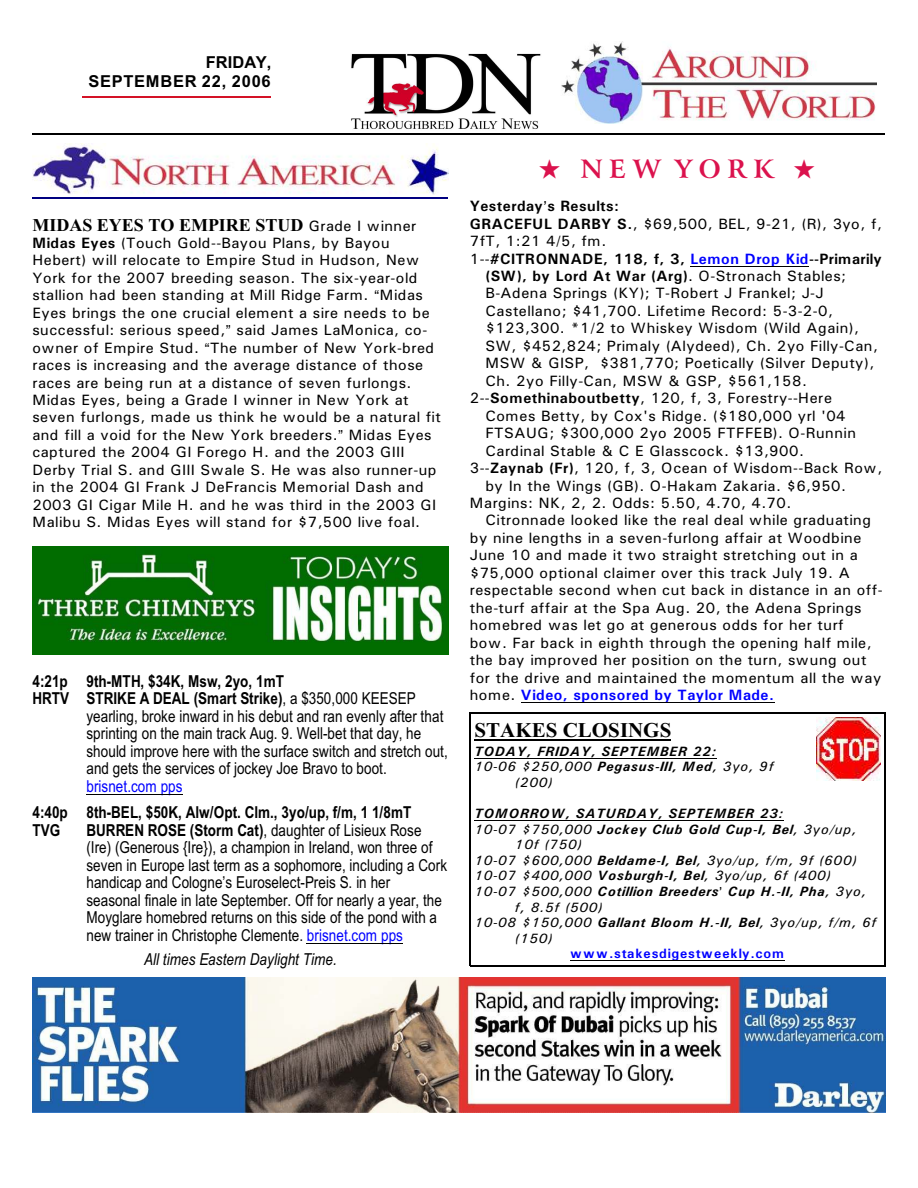
<style>
.page{position:relative;width:918px;height:1188px;background:#fff}
.page>*{position:absolute;margin:0;border:0;box-sizing:border-box;transform-origin:0 0}
.t1{font:700 25.5px "Arrus BT";letter-spacing:.255em;color:#db124d}
.t2{font:700 21px "Times New Roman";letter-spacing:.005em;color:#000}
.t3{font:700 18px "Times New Roman";color:#000}
.t4{font:16.5px/17.4px "Arial Narrow";letter-spacing:.005em;color:#000}
.t5{font:700 16.5px/17.4px "Arial Narrow";letter-spacing:.005em;color:#000}
.t6{font:italic 16.5px "Arial Narrow";letter-spacing:.005em;color:#000}
.t7{font:700 16.5px/19.8px "Arial";letter-spacing:.04em;color:#000;text-align:right}
.t8{font:16.5px "Arial Narrow";letter-spacing:.005em;color:#00f}
.t9{font:15px/17.4px "Univers";letter-spacing:.03em;color:#000}
.t10{font:700 15px "Univers";letter-spacing:.03em;color:#000}
.t11{font:700 15px "Univers";letter-spacing:.03em;color:#00f}
.t12{font:italic 13.5px "Univers";letter-spacing:.065em;color:#000}
.t13{font:italic 700 13.5px "Univers";letter-spacing:.065em;color:#000}
.t14{font:700 13.5px "Univers";letter-spacing:.065em;color:#00f}
.s1{font-family:"Univers";font-weight:400;font-size:15px}
.s2{font-weight:700}
.s3{font-weight:400}
.s4{color:#00f}
.s5{font-weight:400;color:#000}
</style>
<div class="page">
<hr style="left:82px;top:96px;width:189px;height:2px;background:#d41226">
<img style="left:561px;top:41px;width:315px;height:82px">
<img style="left:351px;top:53px;width:190px;height:77px">
<hr style="left:32px;top:134px;width:853px;height:1px;background:#000">
<img style="left:32px;top:143px;width:416px;height:51px">
<hr style="left:32px;top:197px;width:416px;height:1px;background:#000080">
<img style="left:32px;top:547px;width:416px;height:108px">
<hr style="left:86px;top:794px;width:97px;height:1px;background:#000">
<hr style="left:307px;top:943px;width:96px;height:1px;background:#000">
<img style="left:816px;top:717px;width:65px;height:63px">
<hr style="left:474px;top:740px;width:197px;height:1px;background:#000">
<hr style="left:474px;top:758px;width:243px;height:1px;background:#000">
<hr style="left:474px;top:821px;width:310px;height:1px;background:#000">
<hr style="left:570px;top:960px;width:215px;height:1px;background:#000">
<hr style="left:470px;top:712px;width:1px;height:254px;background:#000">
<hr style="left:884px;top:712px;width:1px;height:254px;background:#000">
<hr style="left:470px;top:712px;width:415px;height:1px;background:#000">
<hr style="left:470px;top:965px;width:415px;height:1px;background:#000">
<hr style="left:690px;top:266px;width:119px;height:1px;background:#000">
<hr style="left:521px;top:702px;width:253px;height:1px;background:#000">
<img style="left:32px;top:977px;width:854px;height:135px">
<hr style="left:744px;top:1050px;width:141px;height:1px;background:#1c61ab">
<p class="t7" style="left:88px;top:53px;width:184px">FRIDAY,<br>SEPTEMBER 22, 2006</p>
<p class="t3" style="left:32px;top:218px;width:386px">MIDAS EYES TO EMPIRE STUD <span class="s1">Grade I winner</span></p>
<p class="t9" style="left:32px;top:235px;width:410px"><span class="s2">Midas Eyes</span> (Touch Gold--Bayou Plans, by Bayou Hebert) will relocate to Empire Stud in Hudson, New York for the 2007 breeding season. The six-year-old stallion had been standing at Mill Ridge Farm. Midas Eyes brings the one crucial element a sire needs to be successful: serious speed, said James LaMonica, co&shy;owner of Empire Stud. The number of New York-bred races is increasing and the average distance of those races are being run at a distance of seven furlongs.<br>Midas Eyes, being a Grade I winner in New York at seven furlongs, made us think he would be a natural fit and fill a void for the New York breeders. Midas Eyes captured the 2004 GI Forego H. and the 2003 GIII Derby Trial S. and GIII Swale S. He was also runner-up in the 2004 GI Frank J DeFrancis Memorial Dash and 2003 GI Cigar Mile H. and he was third in the 2003 GI Malibu S. Midas Eyes will stand for $7,500 live foal.</p>
<p class="t5" style="left:32px;top:674px;width:253px">4:21p 9th-MTH, $34K, Msw, 2yo, 1mT</p>
<p class="t5" style="left:32px;top:691px;width:385px">HRTV STRIKE A DEAL (Smart Strike)<span class="s3">, a $350,000 KEESEP</span></p>
<p class="t4" style="left:86px;top:709px;width:359px">yearling, broke inward in his debut and ran evenly after that</p>
<p class="t4" style="left:86px;top:726px;width:337px">sprinting on the main track Aug. 9. Well-bet that day, he</p>
<p class="t4" style="left:86px;top:744px;width:363px">should improve here with the surface switch and stretch out,</p>
<p class="t4" style="left:86px;top:761px;width:302px">and gets the services of jockey Joe Bravo to boot.</p>
<p class="t8" style="left:86px;top:780px;width:98px">brisnet.com pps</p>
<p class="t5" style="left:32px;top:806px;width:380px">4:40p 8th-BEL, $50K, Alw/Opt. Clm., 3yo/up, f/m, 1 1/8mT<br>TVG</p>
<p class="t4" style="left:86px;top:823px;width:362px"><span class="s2">BURREN ROSE (Storm Cat)</span>, daughter of Lisieux Rose (Ire) (Generous {Ire}), a champion in Ireland, won three of seven in Europe last term as a sophomore, including a Cork handicap and Cologne’s Euroselect-Preis S. in her seasonal finale in late September. Off for nearly a year, the Moyglare homebred returns on this side of the pond with a new trainer in Christophe Clemente. <span class="s4">brisnet.com pps</span></p>
<p class="t6" style="left:144px;top:953px;width:194px">All times Eastern Daylight Time.</p>
<h1 class="t1" style="left:539px;top:158px;width:278px">★ NEW YORK ★</h1>
<p class="t10" style="left:470px;top:201px;width:151px">Yesterday s Results:</p>
<p class="t9" style="left:470px;top:216px;width:414px"><span class="s2">GRACEFUL DARBY S.</span>, $69,500, BEL, 9-21, (R), 3yo, f,</p>
<p class="t9" style="left:470px;top:234px;width:138px">7fT, 1:21 4/5, fm.</p>
<p class="t10" style="left:470px;top:253px;width:414px"><span class="s3">1--</span>#CITRONNADE, 118, f, 3, <span class="s4">Lemon Drop Kid</span>--Primarily</p>
<p class="t10" style="left:485px;top:271px;width:362px">(SW), by Lord At War (Arg)<span class="s3">. O-Stronach Stables;</span></p>
<p class="t9" style="left:485px;top:286px;width:340px">B-Adena Springs (KY); T-Robert J Frankel; J-J</p>
<p class="t9" style="left:485px;top:303px;width:349px">Castellano; $41,700. Lifetime Record: 5-3-2-0,</p>
<p class="t9" style="left:485px;top:321px;width:375px">$123,300. *1/2 to Whiskey Wisdom (Wild Again),</p>
<p class="t9" style="left:485px;top:338px;width:394px">SW, $452,824; Primaly (Alydeed), Ch. 2yo Filly-Can,</p>
<p class="t9" style="left:485px;top:356px;width:390px">MSW &amp; GISP, $381,770; Poetically (Silver Deputy),</p>
<p class="t9" style="left:485px;top:373px;width:323px">Ch. 2yo Filly-Can, MSW &amp; GSP, $561,158.</p>
<p class="t9" style="left:470px;top:391px;width:364px">2--<span class="s2">Somethinaboutbetty</span>, 120, f, 3, Forestry--Here</p>
<p class="t9" style="left:485px;top:408px;width:362px">Comes Betty, by Cox's Ridge. ($180,000 yrl '04</p>
<p class="t9" style="left:485px;top:426px;width:372px">FTSAUG; $300,000 2yo 2005 FTFFEB). O-Runnin</p>
<p class="t9" style="left:485px;top:443px;width:320px">Cardinal Stable &amp; C E Glasscock. $13,900.</p>
<p class="t9" style="left:470px;top:461px;width:414px">3--<span class="s2">Zaynab (Fr)</span>, 120, f, 3, Ocean of Wisdom--Back Row,</p>
<p class="t9" style="left:485px;top:478px;width:362px">by In the Wings (GB). O-Hakam Zakaria. $6,950.</p>
<p class="t9" style="left:470px;top:495px;width:323px">Margins: NK, 2, 2. Odds: 5.50, 4.70, 4.70.</p>
<p class="t9" style="left:485px;top:513px;width:387px">Citronnade looked like the real deal while graduating</p>
<p class="t9" style="left:470px;top:530px;width:393px">by nine lengths in a seven-furlong affair at Woodbine</p>
<p class="t9" style="left:470px;top:548px;width:390px">June 10 and made it two straight stretching out in a</p>
<p class="t9" style="left:470px;top:565px;width:381px">$75,000 optional claimer over this track July 19. A</p>
<p class="t9" style="left:470px;top:583px;width:415px">respectable second when cut back in distance in an off-</p>
<p class="t9" style="left:470px;top:600px;width:394px">the-turf affair at the Spa Aug. 20, the Adena Springs</p>
<p class="t9" style="left:470px;top:618px;width:376px">homebred was let go at generous odds for her turf</p>
<p class="t9" style="left:470px;top:635px;width:403px">bow. Far back in eighth through the opening half mile,</p>
<p class="t9" style="left:470px;top:653px;width:398px">the bay improved her position on the turn, swung out</p>
<p class="t9" style="left:470px;top:670px;width:413px">for the drive and maintained the momentum all the way</p>
<p class="t11" style="left:470px;top:690px;width:306px"><span class="s5">home.</span> Video, sponsored by Taylor Made.</p>
<h2 class="t2" style="left:474px;top:723px;width:198px">STAKES CLOSINGS</h2>
<p class="t13" style="left:474px;top:747px;width:243px">TODAY, FRIDAY, SEPTEMBER 22:</p>
<p class="t12" style="left:474px;top:762px;width:301px">10-06 $250,000 <span class="s2">Pegasus-III, Med</span>, 3yo, 9f</p>
<p class="t12" style="left:515px;top:778px;width:39px">(200)</p>
<p class="t13" style="left:474px;top:809px;width:310px">TOMORROW, SATURDAY, SEPTEMBER 23:</p>
<p class="t13" style="left:474px;top:824px;width:384px"><span class="s3">10-07 $750,000</span> Jockey Club Gold Cup-I, Bel<span class="s3">, 3yo/up,</span></p>
<p class="t12" style="left:515px;top:840px;width:69px">10f (750)</p>
<p class="t12" style="left:474px;top:855px;width:384px">10-07 $600,000 <span class="s2">Beldame-I, Bel</span>, 3yo/up, f/m, 9f (600)</p>
<p class="t12" style="left:474px;top:871px;width:358px">10-07 $400,000 <span class="s2">Vosburgh-I, Bel</span>, 3yo/up, 6f (400)</p>
<p class="t13" style="left:474px;top:887px;width:393px"><span class="s3">10-07 $500,000</span> Cotillion Breeders Cup H.-II, Pha<span class="s3">, 3yo,</span></p>
<p class="t12" style="left:515px;top:902px;width:89px">f, 8.5f (500)</p>
<p class="t12" style="left:474px;top:918px;width:404px">10-08 $150,000 <span class="s2">Gallant Bloom H.-II, Bel</span>, 3yo/up, f/m, 6f</p>
<p class="t12" style="left:515px;top:933px;width:39px">(150)</p>
<p class="t14" style="left:570px;top:949px;width:215px">www.stakesdigestweekly.com</p>
</div>
